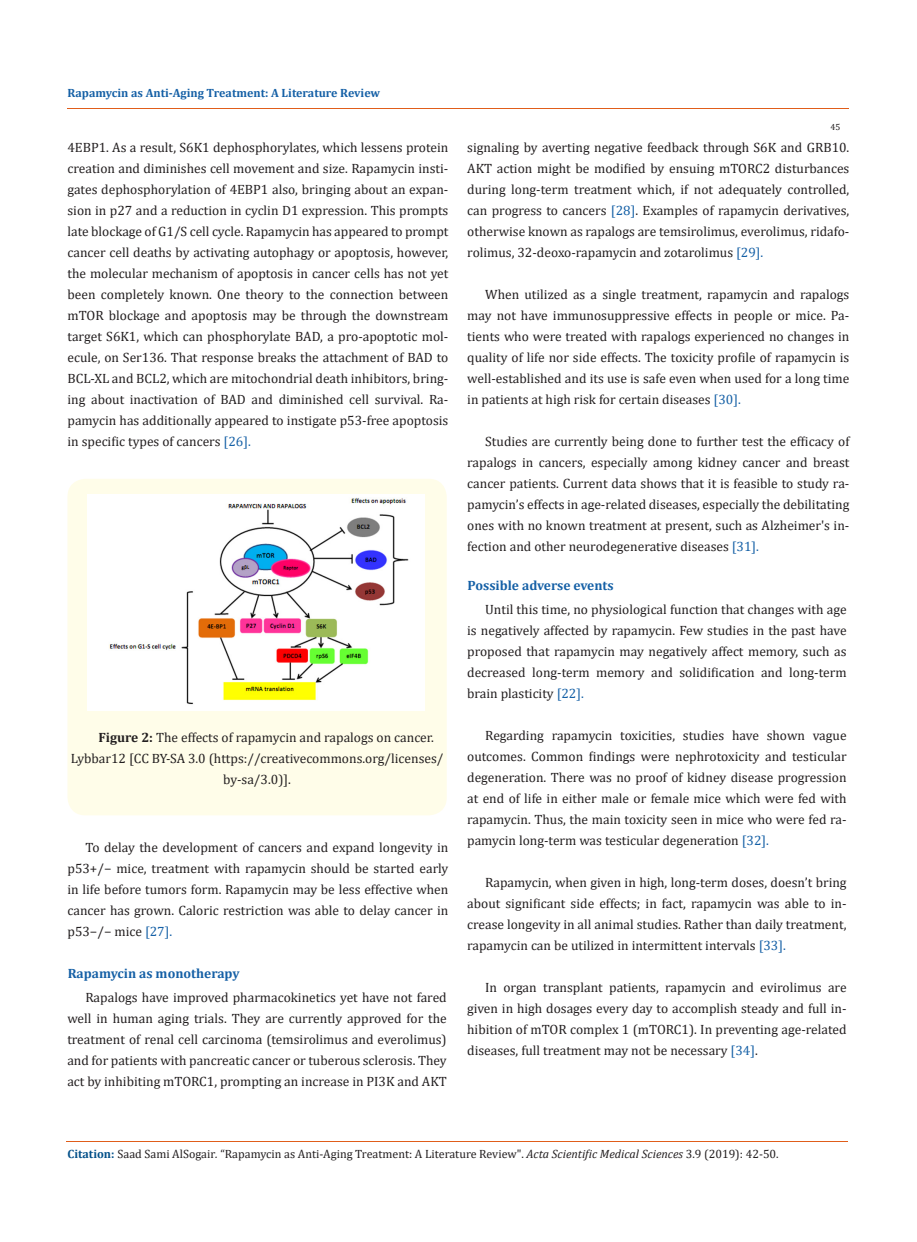
<style>
.page{position:relative;width:917px;height:1242px;background:#fff}
.page>*{position:absolute;margin:0;border:0;box-sizing:border-box;transform-origin:0 0}
.t1{font:13.5px/21px "Cambria";color:#231f20;text-align:justify}
.t2{font:700 13.5px "Cambria";color:#1560a6}
.t3{font:12px "Cambria";color:#231f20}
.t4{font:700 12px "Cambria";color:#1560a6}
.t5{font:9px "Cambria";color:#231f20}
.s1{color:#1560a6}
.s2{font-weight:700}
.s3{font-weight:700;color:#035089}
.s4{font-style:italic}
</style>
<div class="page">
<hr style="left:67px;top:109px;width:782px;height:1px;background:#e05d1a">
<div style="left:67px;top:479px;width:380px;height:336px;background:#fffde9;border-radius:18px"></div>
<img style="left:87px;top:494px;width:337px;height:216px">
<hr style="left:66px;top:1142px;width:782px;height:1px;background:#e05d1a">
<p class="t4" style="left:67px;top:84px;width:314px">Rapamycin as Anti-Aging Treatment: A Literature Review</p>
<p class="t1" style="left:67px;top:136px;width:382px">4EBP1. As a result, S6K1 dephosphorylates, which lessens protein creation and diminishes cell movement and size. Rapamycin insti&shy;gates dephosphorylation of 4EBP1 also, bringing about an expan&shy;sion in p27 and a reduction in cyclin D1 expression. This prompts late blockage of G1/S cell cycle. Rapamycin has appeared to prompt cancer cell deaths by activating autophagy or apoptosis, however, the molecular mechanism of apoptosis in cancer cells has not yet been completely known. One theory to the connection between mTOR blockage and apoptosis may be through the downstream target S6K1, which can phosphorylate BAD, a pro-apoptotic mol&shy;ecule, on Ser136. That response breaks the attachment of BAD to BCL-XL and BCL2, which are mitochondrial death inhibitors, bring&shy;ing about inactivation of BAD and diminished cell survival. Ra&shy;pamycin has additionally appeared to instigate p53-free apoptosis in specific types of cancers <span class="s1">[26].</span></p>
<p class="t1" style="left:98px;top:727px;width:337px"><span class="s2">Figure 2:</span> The effects of rapamycin and rapalogs on cancer.</p>
<p class="t1" style="left:71px;top:748px;width:374px">Lybbar12 [CC BY-SA 3.0 (https://creativecommons.org/licenses/</p>
<p class="t1" style="left:223px;top:769px;width:69px">by-sa/3.0)].</p>
<p class="t1" style="left:67px;top:837px;width:382px;text-indent:18px">To delay the development of cancers and expand longevity in p53+/− mice, treatment with rapamycin should be started early in life before tumors form. Rapamycin may be less effective when cancer has grown. Caloric restriction was able to delay cancer in p53−/− mice <span class="s1">[27].</span></p>
<p class="t2" style="left:68px;top:964px;width:173px">Rapamycin as monotherapy</p>
<p class="t1" style="left:67px;top:987px;width:381px;text-indent:18px">Rapalogs have improved pharmacokinetics yet have not fared well in human aging trials. They are currently approved for the treatment of renal cell carcinoma (temsirolimus and everolimus) and for patients with pancreatic cancer or tuberous sclerosis. They act by inhibiting mTORC1, prompting an increase in PI3K and AKT</p>
<p class="t5" style="left:830px;top:122px;width:11px">45</p>
<p class="t1" style="left:467px;top:136px;width:383px">signaling by averting negative feedback through S6K and GRB10.<br>AKT action might be modified by ensuing mTORC2 disturbances during long-term treatment which, if not adequately controlled, can progress to cancers <span class="s1">[28]</span>. Examples of rapamycin derivatives, otherwise known as rapalogs are temsirolimus, everolimus, ridafo&shy;rolimus, 32-deoxo-rapamycin and zotarolimus <span class="s1">[29].</span></p>
<p class="t1" style="left:467px;top:283px;width:383px;text-indent:18px">When utilized as a single treatment, rapamycin and rapalogs may not have immunosuppressive effects in people or mice. Pa&shy;tients who were treated with rapalogs experienced no changes in quality of life nor side effects. The toxicity profile of rapamycin is well-established and its use is safe even when used for a long time in patients at high risk for certain diseases <span class="s1">[30].</span></p>
<p class="t1" style="left:467px;top:430px;width:383px;text-indent:18px">Studies are currently being done to further test the efficacy of rapalogs in cancers, especially among kidney cancer and breast cancer patients. Current data shows that it is feasible to study ra&shy;pamycin’s effects in age-related diseases, especially the debilitating ones with no known treatment at present, such as Alzheimer's in&shy;fection and other neurodegenerative diseases <span class="s1">[31].</span></p>
<p class="t2" style="left:467px;top:576px;width:148px">Possible adverse events</p>
<p class="t1" style="left:467px;top:599px;width:381px;text-indent:18px">Until this time, no physiological function that changes with age is negatively affected by rapamycin. Few studies in the past have proposed that rapamycin may negatively affect memory, such as decreased long-term memory and solidification and long-term brain plasticity <span class="s1">[22].</span></p>
<p class="t1" style="left:467px;top:725px;width:381px;text-indent:18px">Regarding rapamycin toxicities, studies have shown vague outcomes. Common findings were nephrotoxicity and testicular degeneration. There was no proof of kidney disease progression at end of life in either male or female mice which were fed with rapamycin. Thus, the main toxicity seen in mice who were fed ra&shy;pamycin long-term was testicular degeneration <span class="s1">[32].</span></p>
<p class="t1" style="left:467px;top:872px;width:381px;text-indent:18px">Rapamycin, when given in high, long-term doses, doesn’t bring about significant side effects; in fact, rapamycin was able to in&shy;crease longevity in all animal studies. Rather than daily treatment, rapamycin can be utilized in intermittent intervals <span class="s1">[33].</span></p>
<p class="t1" style="left:467px;top:977px;width:381px;text-indent:18px">In organ transplant patients, rapamycin and evirolimus are given in high dosages every day to accomplish steady and full in&shy;hibition of mTOR complex 1 (mTORC1). In preventing age-related diseases, full treatment may not be necessary <span class="s1">[34]</span>.</p>
<p class="t3" style="left:67px;top:1147px;width:712px"><span class="s3">Citation:</span> Saad Sami AlSogair<span class="s4">.</span> “Rapamycin as Anti-Aging Treatment: A Literature Review". <span class="s4">Acta Scientific Medical Sciences</span> 3.9 (2019): 42-50.</p>
</div>
